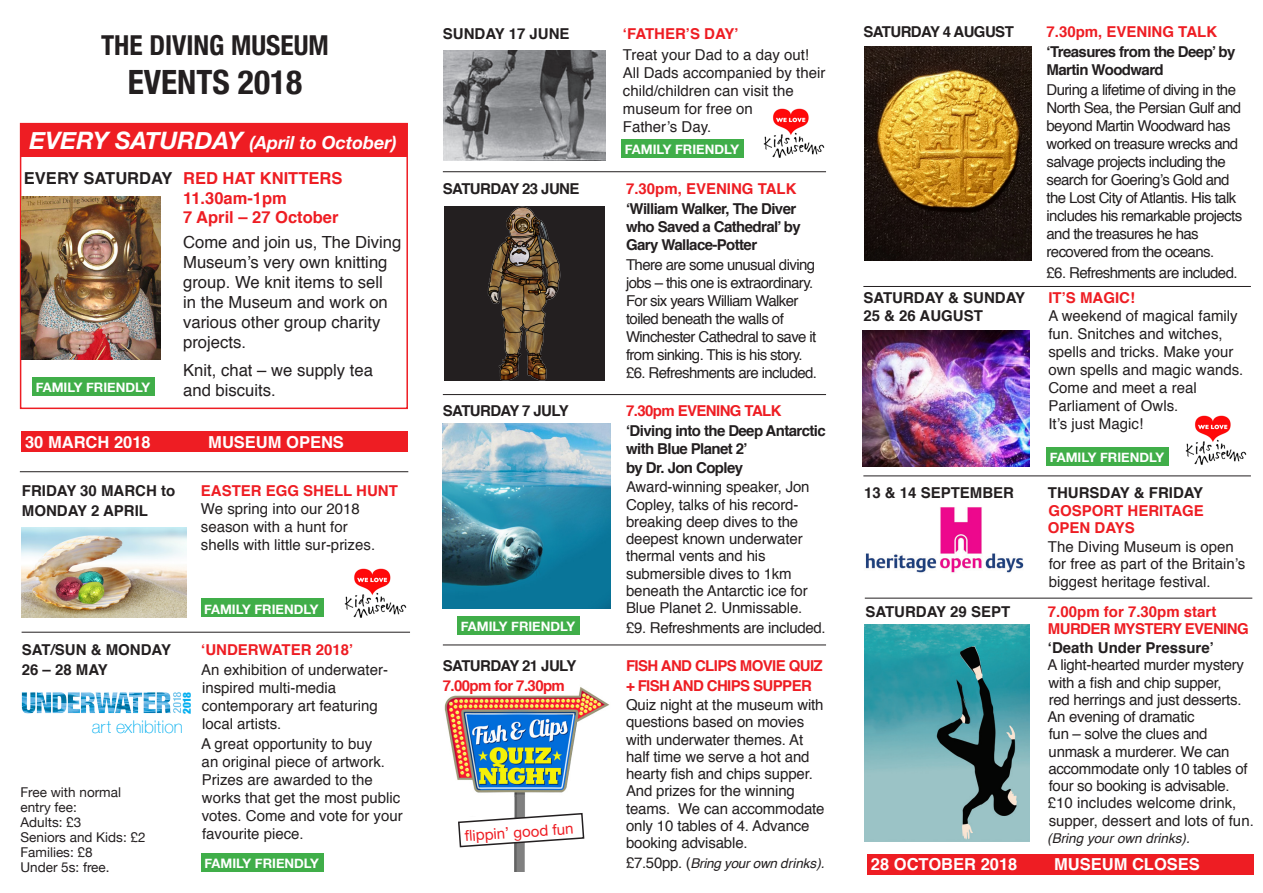
<style>
.page{position:relative;width:1263px;height:893px;background:#fff}
.page>*{position:absolute;margin:0;border:0;box-sizing:border-box;transform-origin:0 0}
.t1{font:700 condensed 33.45px "Helvetica Neue";color:#231f20}
.t2{font:700 condensed 27.45px "Helvetica Neue";color:#231f20}
.t3{font:italic 700 18px "Helvetica Neue";color:#fff}
.t4{font:100 17.55px "Helvetica Neue";color:#00aeef}
.t5{font:16.65px/20px "Helvetica";color:#231f20}
.t6{font:700 16.5px/19.8px "Helvetica";color:#ee1d23}
.t7{font:700 16.5px "Helvetica";color:#fff}
.t8{font:15px/17.2px "Helvetica";letter-spacing:-.01em;color:#231f20}
.t9{font:15px/18px "Helvetica";letter-spacing:-.04em;color:#231f20}
.t10{font:700 15px/18px "Helvetica";letter-spacing:-.04em;color:#231f20}
.t11{font:700 15px/17.2px "Helvetica";color:#231f20}
.t12{font:700 15px "Helvetica";color:#ee1d23}
.t13{font:700 15px "Helvetica";letter-spacing:-.04em;color:#ee1d23}
.t14{font:15px "Helvetica Neue";color:#ee1d23}
.t15{font:13.5px/15px "Helvetica Neue";color:#231f20}
.t16{font:italic 13.5px "Helvetica";letter-spacing:-.02em;color:#231f20}
.t17{font:italic 13.5px "Helvetica";color:#231f20}
.t18{font:700 13.05px "Helvetica Neue";color:#fff}
.t19{font:900 condensed 11.1px "Helvetica Neue";color:#00aeef}
.s1{font-size:24px}
.s2{color:#231f20}
.s3{font-style:normal;font-size:15px}
.s4{color:#ee1d23}
.s5{font-weight:700}
</style>
<div class="page">
<img style="left:514px;top:848px;width:11px;height:24px">
<img style="left:864px;top:46px;width:168px;height:214px">
<div style="left:444px;top:206px;width:160px;height:175px;background:#231f20"></div>
<img style="left:487px;top:206px;width:74px;height:175px">
<img style="left:443px;top:50px;width:162px;height:110px">
<img style="left:763px;top:108px;width:62px;height:50px">
<div style="left:622px;top:139px;width:122px;height:19px;background:#40ae49"></div>
<img style="left:443px;top:424px;width:167px;height:185px">
<div style="left:458px;top:616px;width:122px;height:19px;background:#40ae49"></div>
<img style="left:444px;top:687px;width:165px;height:125px">
<svg style="left:458px;top:812px;width:127px;height:36px"></svg>
<img style="left:345px;top:568px;width:61px;height:49px">
<div style="left:201px;top:598px;width:122px;height:19px;background:#40ae49"></div>
<div style="left:21px;top:431px;width:387px;height:21px;background:#ee1d23"></div>
<img style="left:21px;top:527px;width:165px;height:90px">
<div style="left:201px;top:853px;width:123px;height:19px;background:#40ae49"></div>
<img style="left:21px;top:692px;width:160px;height:22px">
<div style="left:20px;top:123px;width:388px;height:286px;border:2px solid #ee1d23"></div>
<div style="left:33px;top:377px;width:122px;height:19px;background:#40ae49"></div>
<img style="left:21px;top:196px;width:139px;height:164px">
<div style="left:20px;top:124px;width:387px;height:33px;background:#ee1d23"></div>
<img style="left:862px;top:331px;width:168px;height:135px">
<img style="left:1185px;top:415px;width:61px;height:50px">
<div style="left:1047px;top:447px;width:122px;height:19px;background:#40ae49"></div>
<img style="left:864px;top:625px;width:165px;height:217px">
<img style="left:865px;top:507px;width:159px;height:66px">
<div style="left:867px;top:854px;width:386px;height:20px;background:#ee1d23"></div>
<hr style="left:20px;top:471px;width:388px;height:1px;background:#231f20">
<hr style="left:22px;top:632px;width:388px;height:1px;background:#231f20">
<hr style="left:443px;top:394px;width:383px;height:1px;background:#231f20">
<hr style="left:443px;top:171px;width:383px;height:1px;background:#231f20">
<hr style="left:443px;top:645px;width:383px;height:1px;background:#231f20">
<hr style="left:863px;top:475px;width:388px;height:1px;background:#231f20">
<hr style="left:865px;top:598px;width:387px;height:1px;background:#231f20">
<hr style="left:863px;top:286px;width:388px;height:1px;background:#231f20">
<p class="t2" style="left:101px;top:22px;width:229px">THE DIVING MUSEUM</p>
<p class="t1" style="left:128px;top:54px;width:176px">EVENTS 2018</p>
<p class="t3" style="left:30px;top:129px;width:369px"><span class="s1">EVERY SATURDAY</span> (April to October)</p>
<p class="t6" style="left:183px;top:168px;width:161px;text-indent:-159px"><span class="s2">EVERY SATURDAY</span> RED HAT KNITTERS<br>11.30am-1pm<br>7 April – 27 October</p>
<p class="t5" style="left:183px;top:232px;width:220px">Come and join us, The Diving<br>Museum’s very own knitting group. We knit items to sell<br>in the Museum and work on various other group charity projects.</p>
<p class="t5" style="left:183px;top:361px;width:191px">Knit, chat – we supply tea and biscuits.</p>
<p class="t18" style="left:36px;top:377px;width:116px">FAMILY FRIENDLY</p>
<p class="t7" style="left:25px;top:428px;width:127px">30 MARCH 2018</p>
<p class="t7" style="left:208px;top:428px;width:137px">MUSEUM OPENS</p>
<p class="t11" style="left:22px;top:482px;width:155px">FRIDAY 30 MARCH to</p>
<p class="t11" style="left:22px;top:503px;width:128px">MONDAY 2 APRIL</p>
<p class="t12" style="left:201px;top:478px;width:198px">EASTER EGG SHELL HUNT</p>
<p class="t8" style="left:201px;top:500px;width:176px;line-height:18px">We spring into our 2018 season with a hunt for shells with little sur-prizes.</p>
<p class="t18" style="left:204px;top:599px;width:116px">FAMILY FRIENDLY</p>
<p class="t11" style="left:22px;top:641px;width:151px">SAT/SUN &amp; MONDAY</p>
<p class="t12" style="left:201px;top:638px;width:154px">‘UNDERWATER 2018’</p>
<p class="t10" style="left:22px;top:661px;width:88px">26 – 28 MAY</p>
<p class="t8" style="left:201px;top:661px;width:188px;line-height:18px">An exhibition of underwater&shy;inspired multi-media contemporary art featuring local artists.</p>
<p class="t8" style="left:201px;top:735px;width:203px;line-height:18px">A great opportunity to buy<br>an original piece of artwork.<br>Prizes are awarded to the works that get the most public votes. Come and vote for your favourite piece.</p>
<p class="t19" style="left:178px;top:714px;width:23px;rotate:-90deg">2018</p>
<p class="t4" style="left:92px;top:713px;width:93px">art exhibition</p>
<p class="t15" style="left:20px;top:785px;width:127px">Free with normal entry fee:<br>Adults: £3<br>Seniors and Kids: £2<br>Families: £8</p>
<p class="t15" style="left:20px;top:860px;width:91px">Under 5s: free.</p>
<p class="t18" style="left:204px;top:853px;width:116px">FAMILY FRIENDLY</p>
<p class="t11" style="left:443px;top:26px;width:128px">SUNDAY 17 JUNE</p>
<p class="t12" style="left:623px;top:22px;width:117px">‘FATHER’S DAY’</p>
<p class="t8" style="left:623px;top:46px;width:204px;line-height:18px">Treat your Dad to a day out!<br>All Dads accompanied by their child/children can visit the museum for free on<br>Father’s Day.</p>
<p class="t18" style="left:625px;top:139px;width:116px">FAMILY FRIENDLY</p>
<p class="t10" style="left:443px;top:180px;width:138px">SATURDAY 23 JUNE</p>
<p class="t12" style="left:626px;top:177px;width:172px">7.30pm, EVENING TALK</p>
<p class="t10" style="left:626px;top:200px;width:176px">‘William Walker, The Diver who Saved a Cathedral’ by<br>Gary Wallace-Potter</p>
<p class="t9" style="left:626px;top:256px;width:193px">There are some unusual diving jobs – this one is extraordinary.<br>For six years William Walker toiled beneath the walls of<br>Winchester Cathedral to save it from sinking. This is his story. £6. Refreshments are included.</p>
<p class="t10" style="left:443px;top:402px;width:127px">SATURDAY 7 JULY</p>
<p class="t13" style="left:626px;top:399px;width:157px">7.30pm EVENING TALK</p>
<p class="t10" style="left:626px;top:423px;width:201px;line-height:17.2px">‘Diving into the Deep Antarctic with Blue Planet 2’</p>
<p class="t10" style="left:626px;top:459px;width:119px">by Dr. Jon Copley</p>
<p class="t8" style="left:626px;top:479px;width:185px">Award-winning speaker, Jon<br>Copley, talks of his record&shy;breaking deep dives to the deepest known underwater thermal vents and his submersible dives to 1km beneath the Antarctic ice for<br>Blue Planet 2. Unmissable.</p>
<p class="t18" style="left:461px;top:616px;width:116px">FAMILY FRIENDLY</p>
<p class="t8" style="left:626px;top:619px;width:201px">£9. Refreshments are included.</p>
<p class="t10" style="left:443px;top:657px;width:135px">SATURDAY 21 JULY</p>
<p class="t13" style="left:626px;top:654px;width:198px">FISH AND CLIPS MOVIE QUIZ</p>
<p class="t13" style="left:443px;top:673px;width:124px">7.00pm for 7.30pm</p>
<p class="t13" style="left:626px;top:673px;width:187px">+ FISH AND CHIPS SUPPER</p>
<p class="t8" style="left:626px;top:697px;width:200px">Quiz night at the museum with questions based on movies with underwater themes. At half time we serve a hot and hearty fish and chips supper.<br>And prizes for the winning teams. We can accommodate only 10 tables of 4. Advance booking advisable.</p>
<p class="t16" style="left:626px;top:852px;width:200px"><span class="s3">£7.50pp. (</span>Bring your own drinks).</p>
<p class="t14" style="left:464px;top:825px;width:110px;rotate:-4deg">fl ippin’ good fun</p>
<p class="t10" style="left:863px;top:23px;width:152px">SATURDAY 4 AUGUST</p>
<p class="t12" style="left:1046px;top:20px;width:172px">7.30pm, EVENING TALK</p>
<p class="t10" style="left:1046px;top:43px;width:190px">‘Treasures from the Deep’ by<br>Martin Woodward</p>
<p class="t9" style="left:1046px;top:82px;width:197px">During a lifetime of diving in the<br>North Sea, the Persian Gulf and beyond Martin Woodward has worked on treasure wrecks and salvage projects including the search for Goering’s Gold and the Lost City of Atlantis. His talk includes his remarkable projects and the treasures he has recovered from the oceans.</p>
<p class="t9" style="left:1046px;top:264px;width:193px">£6. Refreshments are included.</p>
<p class="t11" style="left:863px;top:290px;width:163px">SATURDAY &amp; SUNDAY</p>
<p class="t13" style="left:1048px;top:285px;width:88px">IT’S MAGIC!</p>
<p class="t11" style="left:863px;top:308px;width:121px">25 &amp; 26 AUGUST</p>
<p class="t8" style="left:1048px;top:307px;width:197px;line-height:18px">A weekend of magical family fun. Snitches and witches, spells and tricks. Make your own spells and magic wands.<br>Come and meet a real<br>Parliament of Owls.<br>It’s just Magic!</p>
<p class="t18" style="left:1050px;top:447px;width:116px">FAMILY FRIENDLY</p>
<p class="t11" style="left:864px;top:485px;width:152px">13 &amp; 14 SEPTEMBER</p>
<p class="t11" style="left:1048px;top:485px;width:157px">THURSDAY &amp; FRIDAY<br><span class="s4">GOSPORT HERITAGE</span></p>
<p class="t12" style="left:1048px;top:515px;width:88px">OPEN DAYS</p>
<p class="t8" style="left:1048px;top:539px;width:199px">The Diving Museum is open for free as part of the Britain’s biggest heritage festival.</p>
<p class="t11" style="left:865px;top:603px;width:146px">SATURDAY 29 SEPT</p>
<p class="t12" style="left:1048px;top:599px;width:170px">7.00pm for 7.30pm start</p>
<p class="t13" style="left:1048px;top:616px;width:202px">MURDER MYSTERY EVENING</p>
<p class="t8" style="left:1047px;top:640px;width:201px"><span class="s5">‘Death Under Pressure’<br></span>A light-hearted murder mystery with a fish and chip supper,<br>red herrings and just desserts.<br>An evening of dramatic<br>fun – solve the clues and unmask a murderer. We can accommodate only 10 tables of four so booking is advisable.</p>
<p class="t8" style="left:1048px;top:795px;width:207px">£10 includes welcome drink, supper, dessert and lots of fun.</p>
<p class="t17" style="left:1047px;top:827px;width:144px">(Bring your own drinks).</p>
<p class="t7" style="left:871px;top:851px;width:148px">28 OCTOBER 2018</p>
<p class="t7" style="left:1054px;top:851px;width:147px">MUSEUM CLOSES</p>
</div>
